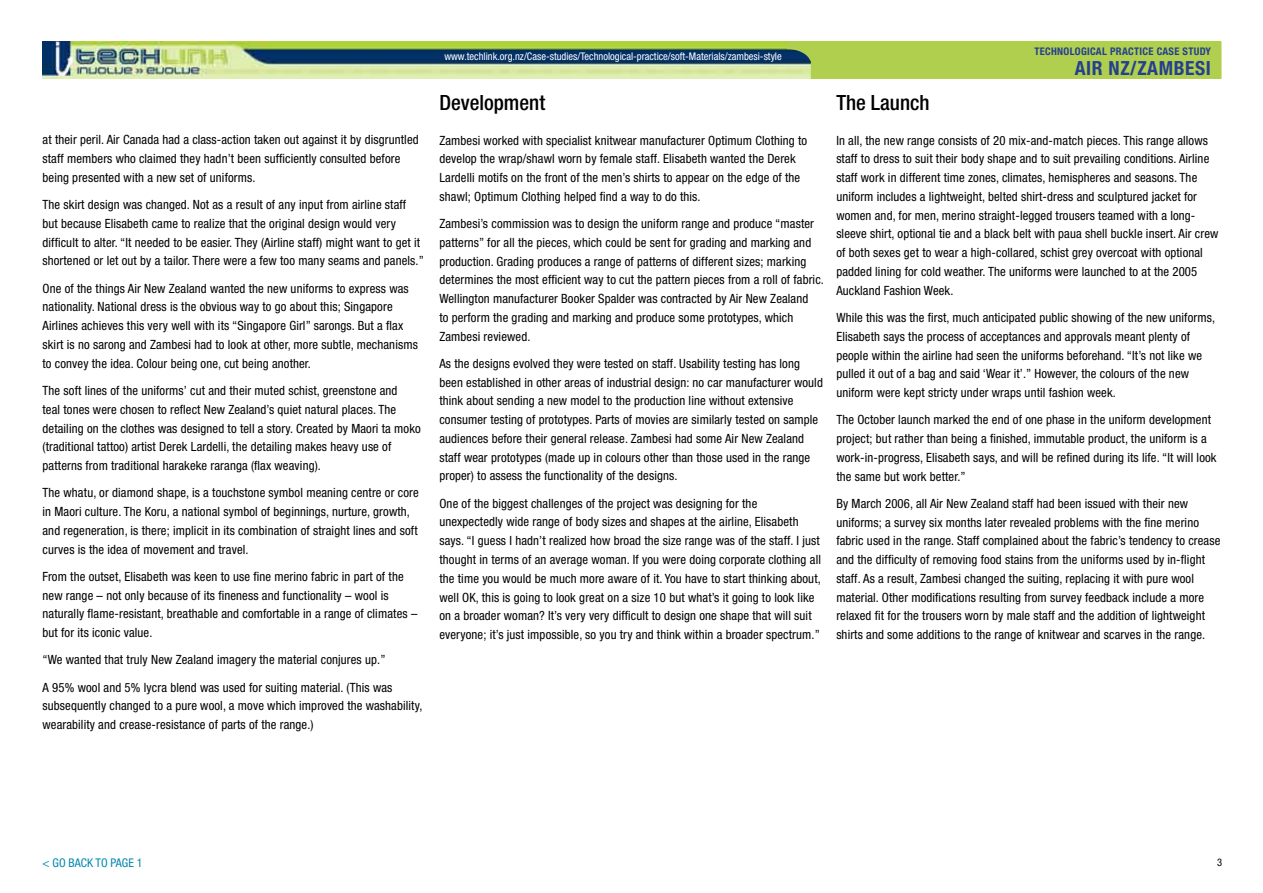
<style>
.page{position:relative;width:1263px;height:893px;background:#fff}
.page>*{position:absolute;margin:0;border:0;box-sizing:border-box;transform-origin:0 0}
.t1{font:500 condensed 21px "Helvetica Neue";color:#000}
.t2{font:700 condensed 19.5px "Helvetica Neue";letter-spacing:.03em;color:#25408f}
.t3{font:condensed 12.75px/18.8px "Helvetica Neue";letter-spacing:.01em;color:#000}
.t4{font:condensed 12px "Helvetica Neue";color:#0087af}
.t5{font:condensed 10.5px "Helvetica Neue";color:#fff}
.t6{font:700 condensed 10.5px "Helvetica Neue";letter-spacing:.03em;color:#25408f}
.t7{font:condensed 10.5px "Helvetica Neue";color:#000}
</style>
<div class="page">
<img style="left:43px;top:42px;width:744px;height:36px">
<div style="left:787px;top:42px;width:434px;height:37px;background:#b1cf4f"></div>
<p class="t3" style="left:43px;top:130px;width:378px">at their peril. Air Canada had a class-action taken out against it by disgruntled staff members who claimed they hadn’t been sufficiently consulted before being presented with a new set of uniforms.</p>
<p class="t3" style="left:43px;top:195px;width:383px">The skirt design was changed. Not as a result of any input from airline staff but because Elisabeth came to realize that the original design would very difficult to alter. “It needed to be easier. They (Airline staff) might want to get it shortened or let out by a tailor. There were a few too many seams and panels.”</p>
<p class="t3" style="left:43px;top:279px;width:377px">One of the things Air New Zealand wanted the new uniforms to express was nationality. National dress is the obvious way to go about this; Singapore Airlines achieves this very well with its “Singapore Girl” sarongs. But a flax skirt is no sarong and Zambesi had to look at other, more subtle, mechanisms to convey the idea. Colour being one, cut being another.</p>
<p class="t3" style="left:43px;top:381px;width:380px">The soft lines of the uniforms’ cut and their muted schist, greenstone and<br>teal tones were chosen to reflect New Zealand’s quiet natural places. The detailing on the clothes was designed to tell a story. Created by Maori ta moko (traditional tattoo) artist Derek Lardelli, the detailing makes heavy use of patterns from traditional harakeke raranga (flax weaving).</p>
<p class="t3" style="left:43px;top:483px;width:378px">The whatu, or diamond shape, is a touchstone symbol meaning centre or core in Maori culture. The Koru, a national symbol of beginnings, nurture, growth, and regeneration, is there; implicit in its combination of straight lines and soft curves is the idea of movement and travel.</p>
<p class="t3" style="left:43px;top:567px;width:376px">From the outset, Elisabeth was keen to use fine merino fabric in part of the new range – not only because of its fineness and functionality – wool is naturally flame-resistant, breathable and comfortable in a range of climates – but for its iconic value.</p>
<p class="t3" style="left:43px;top:646px;width:351px;line-height:27.3px">“We wanted that truly New Zealand imagery the material conjures up.”<br>A 95% wool and 5% lycra blend was used for suiting material. (This was</p>
<p class="t3" style="left:43px;top:696px;width:381px">subsequently changed to a pure wool, a move which improved the washability, wearability and crease-resistance of parts of the range.)</p>
<p class="t5" style="left:444px;top:50px;width:339px">www.techlink.org.nz/Case-studies/Technological-practice/soft-Materials/zambesi-style</p>
<h1 class="t1" style="left:439px;top:90px;width:107px">Development</h1>
<h1 class="t1" style="left:836px;top:90px;width:95px">The Launch</h1>
<p class="t6" style="left:1034px;top:45px;width:178px">TECHNOLOGICAL PRACTICE CASE STUDY</p>
<h2 class="t2" style="left:1075px;top:56px;width:138px">AIR NZ/ZAMBESI</h2>
<p class="t3" style="left:439px;top:131px;width:369px">Zambesi worked with specialist knitwear manufacturer Optimum Clothing to develop the wrap/shawl worn by female staff. Elisabeth wanted the Derek Lardelli motifs on the front of the men’s shirts to appear on the edge of the shawl; Optimum Clothing helped find a way to do this.</p>
<p class="t3" style="left:439px;top:214px;width:386px">Zambesi’s commission was to design the uniform range and produce “master patterns” for all the pieces, which could be sent for grading and marking and production. Grading produces a range of patterns of different sizes; marking determines the most efficient way to cut the pattern pieces from a roll of fabric.<br>Wellington manufacturer Booker Spalder was contracted by Air New Zealand<br>to perform the grading and marking and produce some prototypes, which Zambesi reviewed.</p>
<p class="t3" style="left:439px;top:354px;width:385px">As the designs evolved they were tested on staff. Usability testing has long been established in other areas of industrial design: no car manufacturer would think about sending a new model to the production line without extensive consumer testing of prototypes. Parts of movies are similarly tested on sample audiences before their general release. Zambesi had some Air New Zealand staff wear prototypes (made up in colours other than those used in the range proper) to assess the functionality of the designs.</p>
<p class="t3" style="left:439px;top:494px;width:383px">One of the biggest challenges of the project was designing for the unexpectedly wide range of body sizes and shapes at the airline, Elisabeth says. “I guess I hadn’t realized how broad the size range was of the staff. I just thought in terms of an average woman. If you were doing corporate clothing all the time you would be much more aware of it. You have to start thinking about, well OK, this is going to look great on a size 10 but what’s it going to look like on a broader woman? It’s very very difficult to design one shape that will suit everyone; it’s just impossible, so you try and think within a broader spectrum.”</p>
<p class="t3" style="left:836px;top:131px;width:384px">In all, the new range consists of 20 mix-and-match pieces. This range allows staff to dress to suit their body shape and to suit prevailing conditions. Airline staff work in different time zones, climates, hemispheres and seasons. The uniform includes a lightweight, belted shirt-dress and sculptured jacket for women and, for men, merino straight-legged trousers teamed with a long&shy;sleeve shirt, optional tie and a black belt with paua shell buckle insert. Air crew of both sexes get to wear a high-collared, schist grey overcoat with optional padded lining for cold weather. The uniforms were launched to at the 2005<br>Auckland Fashion Week.</p>
<p class="t3" style="left:836px;top:308px;width:380px">While this was the first, much anticipated public showing of the new uniforms, Elisabeth says the process of acceptances and approvals meant plenty of people within the airline had seen the uniforms beforehand. “It’s not like we pulled it out of a bag and said ‘Wear it’.” However, the colours of the new uniform were kept stricty under wraps until fashion week.</p>
<p class="t3" style="left:836px;top:410px;width:382px">The October launch marked the end of one phase in the uniform development project; but rather than being a finished, immutable product, the uniform is a work-in-progress, Elisabeth says, and will be refined during its life. “It will look the same but work better.”</p>
<p class="t3" style="left:836px;top:494px;width:386px">By March 2006, all Air New Zealand staff had been issued with their new uniforms; a survey six months later revealed problems with the fine merino fabric used in the range. Staff complained about the fabric’s tendency to crease and the difficulty of removing food stains from the uniforms used by in-flight staff. As a result, Zambesi changed the suiting, replacing it with pure wool material. Other modifications resulting from survey feedback include a more relaxed fit for the trousers worn by male staff and the addition of lightweight shirts and some additions to the range of knitwear and scarves in the range.</p>
<p class="t4" style="left:43px;top:855px;width:102px">&lt; GO BACK TO PAGE 1</p>
<p class="t7" style="left:1217px;top:856px;width:7px">3</p>
</div>
